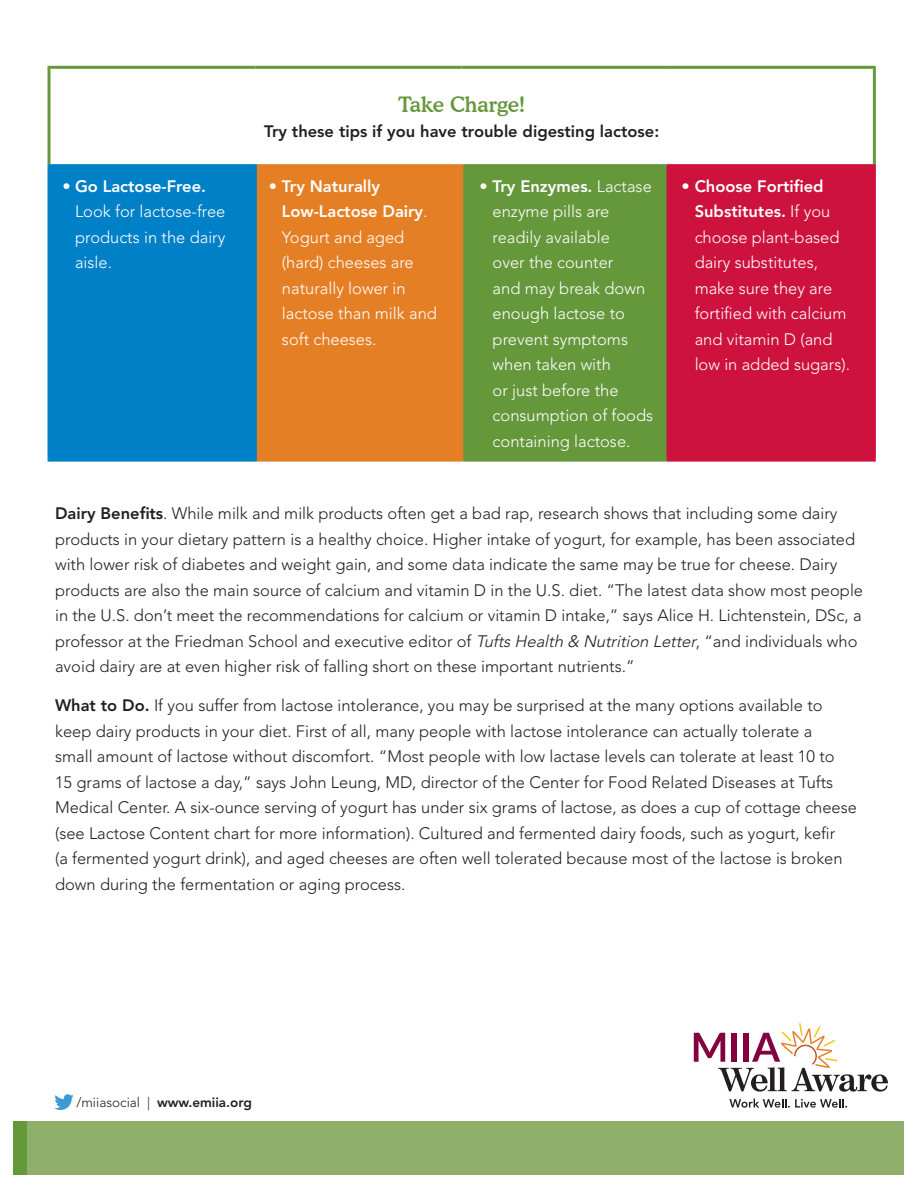
<style>
.page{position:relative;width:918px;height:1188px;background:#fff}
.page>*{position:absolute;margin:0;border:0;box-sizing:border-box;transform-origin:0 0}
.Subs{font:500 21px "Cooper BT";color:#65973b}
.Text{font:300 16.5px/25.5px "Avenir LT Std";color:#231f20}
.Text-2{font:300 16.5px/25.5px "Avenir LT Std";color:#fff}
.Text-3{font:800 16.5px "Avenir LT Std";color:#231f20}
.t1{font:800 13.5px "Avenir LT Std";color:#231f20}
.s1{font-weight:800}
.s2{font-style:italic}
.s3{font-weight:300}
</style>
<div class="page">
<svg style="left:54px;top:1094px;width:20px;height:16px"></svg>
<div style="left:14px;top:1121px;width:890px;height:53px;background:#8daf6a"></div>
<div style="left:14px;top:1121px;width:13px;height:53px;background:#65973b"></div>
<svg style="left:729px;top:1099px;width:118px;height:9px"></svg>
<svg style="left:694px;top:1023px;width:194px;height:69px"></svg>
<div style="left:49px;top:166px;width:206px;height:294px;background:#0080c7"></div>
<div style="left:255px;top:166px;width:207px;height:294px;background:#e57f25"></div>
<div style="left:462px;top:166px;width:206px;height:294px;background:#65973b"></div>
<div style="left:668px;top:166px;width:206px;height:294px;background:#cd123d"></div>
<hr style="left:48px;top:66px;width:207px;height:3px;background:#65973b">
<hr style="left:48px;top:69px;width:3px;height:95px;background:#65973b">
<hr style="left:255px;top:66px;width:207px;height:3px;background:#65973b">
<hr style="left:462px;top:66px;width:206px;height:3px;background:#65973b">
<hr style="left:668px;top:66px;width:208px;height:3px;background:#65973b">
<hr style="left:873px;top:69px;width:3px;height:95px;background:#65973b">
<hr style="left:463px;top:164px;width:204px;height:3px;background:#65973b">
<hr style="left:463px;top:459px;width:204px;height:3px;background:#65973b">
<hr style="left:257px;top:164px;width:206px;height:3px;background:#e57f25">
<hr style="left:460px;top:167px;width:3px;height:292px;background:#e57f25">
<hr style="left:257px;top:459px;width:206px;height:3px;background:#e57f25">
<hr style="left:48px;top:164px;width:209px;height:3px;background:#0080c7">
<hr style="left:48px;top:167px;width:3px;height:292px;background:#0080c7">
<hr style="left:254px;top:167px;width:3px;height:292px;background:#0080c7">
<hr style="left:48px;top:459px;width:209px;height:3px;background:#0080c7">
<hr style="left:667px;top:164px;width:209px;height:3px;background:#cd123d">
<hr style="left:667px;top:167px;width:3px;height:292px;background:#cd123d">
<hr style="left:873px;top:167px;width:3px;height:292px;background:#cd123d">
<hr style="left:667px;top:459px;width:209px;height:3px;background:#cd123d">
<p class="Subs" style="left:398px;top:91px;width:128px">Take Charge!</p>
<p class="Text-3" style="left:264px;top:122px;width:397px">Try these tips if you have trouble digesting lactose:</p>
<p class="Text-2" style="left:75px;top:173px;width:152px;text-indent:-13px">• <span class="s1">Go Lactose-Free.<br></span>Look for lactose-free products in the dairy aisle.</p>
<p class="Text-2" style="left:282px;top:173px;width:156px;text-indent:-13px"><span class="s1">• Try Naturally<br>Low-Lactose Dairy</span>.<br>Yogurt and aged (hard) cheeses are naturally lower in lactose than milk and soft cheeses.</p>
<p class="Text-2" style="left:493px;top:173px;width:162px;text-indent:-13px"><span class="s1">• Try Enzymes.</span> Lactase enzyme pills are readily available<br>over the counter<br>and may break down enough lactose to prevent symptoms when taken with<br>or just before the consumption of foods containing lactose.</p>
<p class="Text-2" style="left:695px;top:173px;width:157px;text-indent:-13px"><span class="s1">• Choose Fortified<br>Substitutes.</span> If you choose plant-based dairy substitutes, make sure they are fortified with calcium and vitamin D (and low in added sugars).</p>
<p class="Text" style="left:55px;top:501px;width:810px"><span class="s1">Dairy Benefits</span>. While milk and milk products often get a bad rap, research shows that including some dairy products in your dietary pattern is a healthy choice. Higher intake of yogurt, for example, has been associated with lower risk of diabetes and weight gain, and some data indicate the same may be true for cheese. Dairy products are also the main source of calcium and vitamin D in the U.S. diet. “The latest data show most people in the U.S. don’t meet the recommendations for calcium or vitamin D intake,” says Alice H. Lichtenstein, DSc, a professor at the Friedman School and executive editor of <span class="s2">TuftsHealth &amp; Nutrition Letter</span>, “and individuals who avoid dairy are at even higher risk of falling short on these important nutrients.”</p>
<p class="Text" style="left:55px;top:693px;width:803px"><span class="s1">What to Do.</span> If you suffer from lactose intolerance, you may be surprised at the many options available to keep dairy products in your diet. First of all, many people with lactose intolerance can actually tolerate a<br>small amount of lactose without discomfort. “Most people with low lactase levels can tolerate at least 10 to<br>15 grams of lactose a day,” says John Leung, MD, director of the Center for Food Related Diseases at Tufts Medical Center. A six-ounce serving of yogurt has under six grams of lactose, as does a cup of cottage cheese (see Lactose Content chart for more information). Cultured and fermented dairy foods, such as yogurt, kefir<br>(a fermented yogurt drink), and aged cheeses are often well tolerated because most of the lactose is broken down during the fermentation or aging process.</p>
<p class="t1" style="left:76px;top:1095px;width:177px"><span class="s3">/miiasocial |</span> www.emiia.org</p>
</div>
